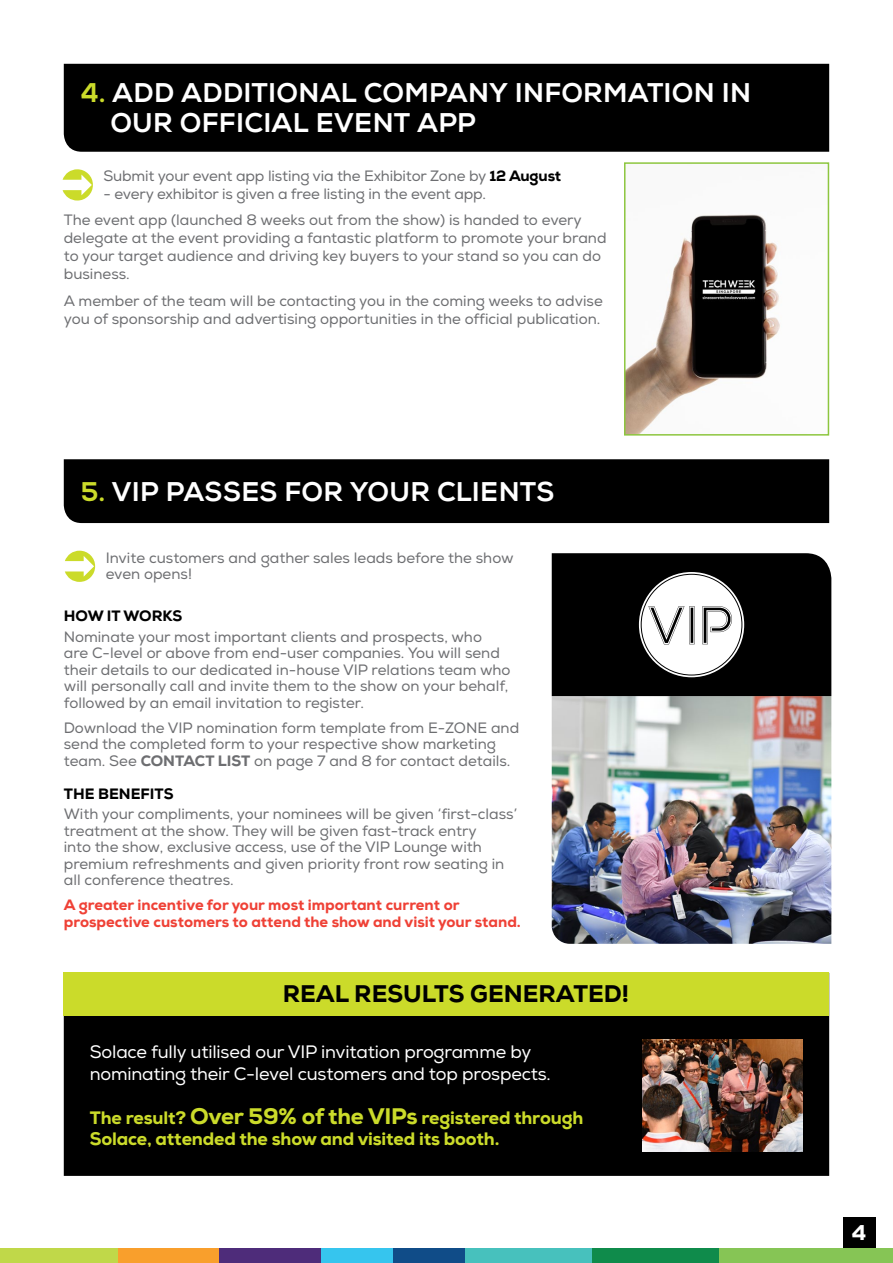
<style>
.page{position:relative;width:893px;height:1263px;background:#fff}
.page>*{position:absolute;margin:0;border:0;box-sizing:border-box;transform-origin:0 0}
.t1{font:800 27px/30px "Nexa";letter-spacing:.01em;color:#fff}
.t2{font:800 24px "Nexa";color:#000}
.t3{font:800 21.3px "Nexa";color:#fff}
.t4{font:18px/21.6px "Nexa";letter-spacing:-.01em;color:#fff}
.t5{font:800 18px/21.6px "Nexa";letter-spacing:-.01em;color:#cbdb2a}
.t6{font:15px/16.5px "Nexa";color:#6d6e71}
.t7{font:800 15px/16.5px "Nexa";color:#ef4136}
.t8{font:800 15px "Nexa";color:#000}
.s1{color:#cbdb2a}
.s2{font-weight:800;color:#000}
.s3{font-weight:800}
.s4{font-size:22.5px}
</style>
<div class="page">
<div style="left:65px;top:974px;width:763px;height:201px;background:#000"></div>
<div style="left:64px;top:973px;width:765px;height:203px;border:2px solid #000"></div>
<svg style="left:65px;top:551px;width:30px;height:31px"></svg>
<img style="left:552px;top:696px;width:279px;height:248px">
<div style="left:843px;top:1216px;width:32px;height:32px;background:#000"></div>
<svg style="left:552px;top:553px;width:279px;height:143px"></svg>
<div style="left:64px;top:973px;width:765px;height:43px;background:#cbdb2a"></div>
<img style="left:642px;top:1039px;width:160px;height:112px">
<div style="left:64px;top:459px;width:765px;height:64px;background:#000"></div>
<svg style="left:63px;top:169px;width:30px;height:32px"></svg>
<div style="left:64px;top:64px;width:765px;height:88px;background:#000"></div>
<img style="left:627px;top:214px;width:153px;height:219px">
<div style="left:624px;top:162px;width:205px;height:274px;border:2px solid #8dc63f"></div>
<div style="left:0;top:1248px;width:119px;height:15px;background:#c0d849"></div>
<div style="left:119px;top:1248px;width:101px;height:15px;background:#f99f2c"></div>
<div style="left:220px;top:1248px;width:101px;height:15px;background:#4e2c7a"></div>
<div style="left:321px;top:1248px;width:72px;height:15px;background:#36c5ee"></div>
<div style="left:393px;top:1248px;width:72px;height:15px;background:#104c88"></div>
<div style="left:465px;top:1248px;width:127px;height:15px;background:#47c1bd"></div>
<div style="left:592px;top:1248px;width:127px;height:15px;background:#0f8b4b"></div>
<div style="left:719px;top:1248px;width:174px;height:15px;background:#86c555"></div>
<h1 class="t1" style="left:110px;top:78px;width:642px;text-indent:-30px"><span class="s1">4.</span> ADD ADDITIONAL COMPANY INFORMATION IN<br>OUR OFFICIAL EVENT APP</h1>
<p class="t6" style="left:104px;top:168px;width:459px">Submit your event app listing via the Exhibitor Zone by <span class="s2">12 August</span></p>
<p class="t6" style="left:64px;top:181px;width:520px;line-height:26.5px;text-indent:40px">- every exhibitor is given a free listing in the event app.<br>The event app (launched 8 weeks out from the show) is handed to every</p>
<p class="t6" style="left:64px;top:230px;width:544px;line-height:18px">delegate at the event providing a fantastic platform to promote your brand to your target audience and driving key buyers to your stand so you can do business.</p>
<p class="t6" style="left:64px;top:292px;width:541px;line-height:18px">A member of the team will be contacting you in the coming weeks to advise you of sponsorship and advertising opportunities in the official publication.</p>
<h1 class="t1" style="left:81px;top:477px;width:475px"><span class="s1">5.</span> VIP PASSES FOR YOUR CLIENTS</h1>
<p class="t6" style="left:106px;top:550px;width:409px">Invite customers and gather sales leads before the show even opens!</p>
<p class="t8" style="left:64px;top:606px;width:120px">HOW IT WORKS</p>
<p class="t6" style="left:64px;top:629px;width:448px">Nominate your most important clients and prospects, who<br>are C-level or above from end-user companies. You will send their details to our dedicated in-house VIP relations team who will personally call and invite them to the show on your behalf, followed by an email invitation to register.</p>
<p class="t6" style="left:64px;top:720px;width:457px">Download the VIP nomination form template from E-ZONE and send the completed form to your respective show marketing team. See <span class="s3">CONTACT LIST</span> on page 7 and 8 for contact details.</p>
<p class="t8" style="left:64px;top:784px;width:111px">THE BENEFITS</p>
<p class="t6" style="left:64px;top:806px;width:455px">With your compliments, your nominees will be given ‘first-class’ treatment at the show. They will be given fast-track entry<br>into the show, exclusive access, use of the VIP Lounge with premium refreshments and given priority front row seating in all conference theatres.</p>
<p class="t7" style="left:64px;top:897px;width:459px">A greater incentive for your most important current or prospective customers to attend the show and visit your stand.</p>
<h2 class="t2" style="left:283px;top:979px;width:348px">REAL RESULTS GENERATED!</h2>
<p class="t4" style="left:90px;top:1041px;width:463px">Solace fully utilised our VIP invitation programme by nominating their C-level customers and top prospects.</p>
<p class="t5" style="left:90px;top:1106px;width:495px">The result? <span class="s4">Over 59% of the VIPs</span> registered through<br>Solace, attended the show and visited its booth.</p>
<h3 class="t3" style="left:852px;top:1219px;width:16px">4</h3>
</div>
